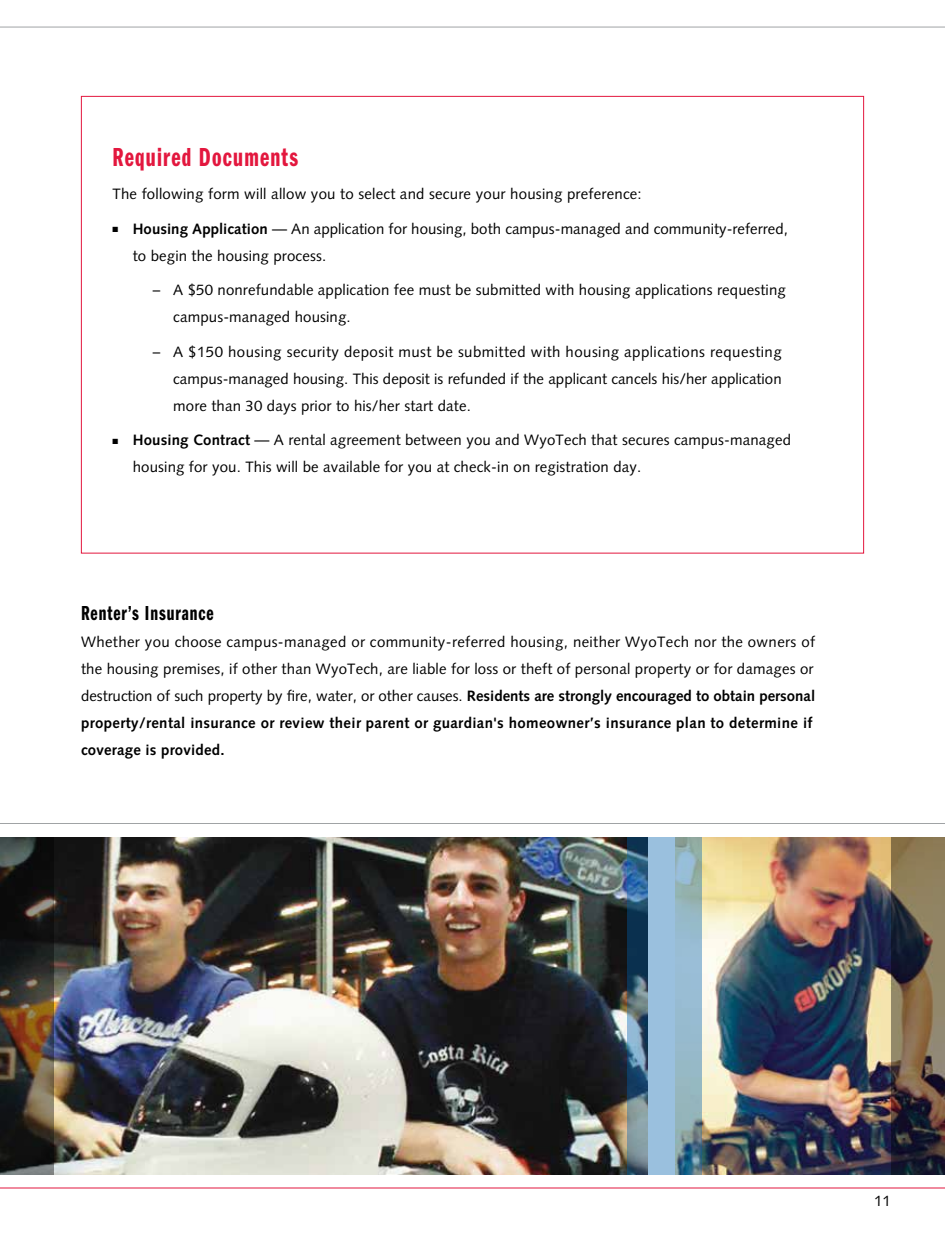
<style>
.page{position:relative;width:945px;height:1242px;background:#fff}
.page>*{position:absolute;margin:0;border:0;box-sizing:border-box;transform-origin:0 0}
.t1{font:27px "ITC Franklin Gothic Std Dm Cp";letter-spacing:.05em;color:#e3173e;scale:.9 1}
.t2{font:21px "ITC Franklin Gothic Std Dm Cp";letter-spacing:.05em;color:#000;scale:.9 1}
.t3{font:15px/27px "Syntax LT Std";letter-spacing:.01em;color:#000}
.s1{font-weight:700}
</style>
<div class="page">
<hr style="left:0;top:1188px;width:945px;height:1px;background:#e3173e">
<hr style="left:0;top:27px;width:945px;height:1px;background:#a0a3a5">
<hr style="left:0;top:823px;width:945px;height:1px;background:#a0a3a5">
<img style="left:54px;top:837px;width:574px;height:338px">
<img style="left:702px;top:837px;width:189px;height:338px">
<svg style="left:891px;top:837px;width:54px;height:338px;background:#635547"></svg>
<svg style="left:628px;top:837px;width:74px;height:338px;background:#7da2b9"></svg>
<img style="left:0;top:837px;width:54px;height:338px">
<h1 class="t1" style="left:112px;top:142px;width:208px">Required Documents</h1>
<p class="t3" style="left:112px;top:181px;width:531px">The following form will allow you to select and secure your housing preference:</p>
<p class="t3" style="left:133px;top:215px;width:657px;text-indent:-20px">■ <span class="s1">Housing Application</span> — An application for housing, both campus-managed and community-referred, to begin the housing process.</p>
<p class="t3" style="left:173px;top:277px;width:614px;text-indent:-20px">– A $50 nonrefundable application fee must be submitted with housing applications requesting campus-managed housing.</p>
<p class="t3" style="left:173px;top:338px;width:610px;text-align:justify;text-indent:-20px">– A $150 housing security deposit must be submitted with housing applications requesting campus-managed housing. This deposit is refunded if the applicant cancels his/her application more than 30 days prior to his/her start date.</p>
<p class="t3" style="left:133px;top:427px;width:660px;text-indent:-20px">■ <span class="s1">Housing Contract</span> — A rental agreement between you and WyoTech that secures campus-managed housing for you. This will be available for you at check-in on registration day.</p>
<h2 class="t2" style="left:81px;top:602px;width:149px">Renter’s Insurance</h2>
<p class="t3" style="left:81px;top:629px;width:736px">Whether you choose campus-managed or community-referred housing, neither WyoTech nor the owners of the housing premises, if other than WyoTech, are liable for loss or theft of personal property or for damages or destruction of such property by fire, water, or other causes. <span class="s1">Residents are strongly encouraged to obtain personal property/rental insurance or review their parent or guardian's homeowner’s insurance plan to determine if coverage is provided.</span></p>
<p class="t3" style="left:874px;top:1187px;width:18px">11</p>
</div>
